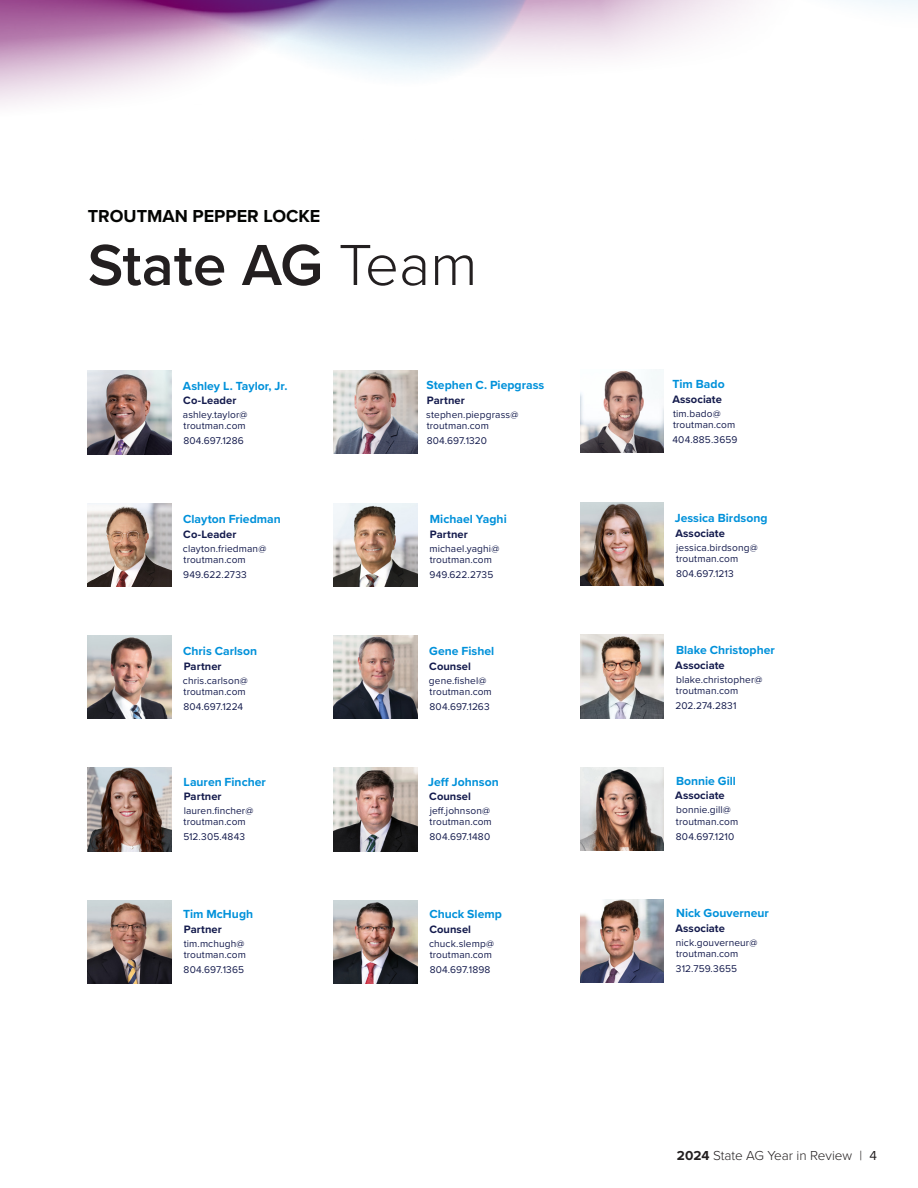
<style>
.page{position:relative;width:918px;height:1188px;background:#fff}
.page>*{position:absolute;margin:0;border:0;box-sizing:border-box;transform-origin:0 0}
.t1{font:600 60px "Proxima Nova";color:#231f20}
.t2{font:700 18px "Proxima Nova";color:#040503}
.t3{font:300 13.5px "Proxima Nova";color:#231f20}
.Section_Divider_Title{font:700 12.15px "Proxima Nova";color:#0091da}
.Section_Divider_Title-2{font:700 11.1px "Proxima Nova";letter-spacing:.005em;color:#141b4d}
.Section_Divider_Title-3{font:10.2px/11.1px "Proxima Nova";letter-spacing:.01em;color:#141b4d}
.s1{font-weight:300}
.s2{font-weight:700}
.s3{font-weight:400}
</style>
<div class="page">
<img style="left:0;top:0;width:918px;height:106px">
<img style="left:123px;top:0;width:433px;height:106px">
<img style="left:88px;top:371px;width:83px;height:83px">
<img style="left:88px;top:768px;width:83px;height:83px">
<img style="left:88px;top:636px;width:83px;height:83px">
<img style="left:88px;top:900px;width:83px;height:84px">
<img style="left:88px;top:503px;width:83px;height:84px">
<img style="left:334px;top:370px;width:83px;height:83px">
<img style="left:334px;top:503px;width:83px;height:83px">
<img style="left:334px;top:768px;width:83px;height:83px">
<img style="left:334px;top:636px;width:83px;height:83px">
<img style="left:334px;top:900px;width:83px;height:84px">
<img style="left:580px;top:369px;width:84px;height:84px">
<img style="left:580px;top:502px;width:84px;height:84px">
<img style="left:580px;top:767px;width:83px;height:83px">
<img style="left:580px;top:635px;width:83px;height:83px">
<img style="left:580px;top:899px;width:83px;height:84px">
<p class="t2" style="left:88px;top:202px;width:234px">TROUTMAN PEPPER LOCKE</p>
<p class="t1" style="left:88px;top:220px;width:391px">State AG <span class="s1">Team</span></p>
<p class="Section_Divider_Title" style="left:183px;top:376px;width:106px">Ashley L. Taylor, Jr.</p>
<p class="Section_Divider_Title-2" style="left:183px;top:392px;width:55px">Co-Leader</p>
<p class="Section_Divider_Title-3" style="left:183px;top:409px;width:66px">ashley.taylor@ troutman.com</p>
<p class="Section_Divider_Title-3" style="left:184px;top:435px;width:62px">804.697.1286</p>
<p class="Section_Divider_Title" style="left:183px;top:510px;width:99px">Clayton Friedman</p>
<p class="Section_Divider_Title-2" style="left:183px;top:526px;width:55px">Co-Leader</p>
<p class="Section_Divider_Title-3" style="left:183px;top:542px;width:85px">clayton.friedman@ troutman.com</p>
<p class="Section_Divider_Title-3" style="left:183px;top:568px;width:65px">949.622.2733</p>
<p class="Section_Divider_Title" style="left:183px;top:642px;width:75px">Chris Carlson</p>
<p class="Section_Divider_Title-2" style="left:184px;top:658px;width:39px">Partner</p>
<p class="Section_Divider_Title-3" style="left:183px;top:675px;width:66px">chris.carlson@ troutman.com</p>
<p class="Section_Divider_Title-3" style="left:184px;top:701px;width:61px">804.697.1224</p>
<p class="Section_Divider_Title" style="left:184px;top:773px;width:84px">Lauren Fincher</p>
<p class="Section_Divider_Title-2" style="left:184px;top:788px;width:39px">Partner</p>
<p class="Section_Divider_Title-3" style="left:184px;top:805px;width:71px">lauren.fincher@ troutman.com</p>
<p class="Section_Divider_Title-3" style="left:183px;top:831px;width:63px">512.305.4843</p>
<p class="Section_Divider_Title" style="left:183px;top:905px;width:72px">Tim McHugh</p>
<p class="Section_Divider_Title-2" style="left:184px;top:921px;width:39px">Partner</p>
<p class="Section_Divider_Title-3" style="left:184px;top:937px;width:64px">tim.mchugh@ troutman.com</p>
<p class="Section_Divider_Title-3" style="left:184px;top:963px;width:62px">804.697.1365</p>
<p class="Section_Divider_Title" style="left:427px;top:376px;width:119px">Stephen C. Piepgrass</p>
<p class="Section_Divider_Title-2" style="left:427px;top:392px;width:39px">Partner</p>
<p class="Section_Divider_Title-3" style="left:426px;top:408px;width:94px">stephen.piepgrass@ troutman.com</p>
<p class="Section_Divider_Title-3" style="left:427px;top:434px;width:62px">804.697.1320</p>
<p class="Section_Divider_Title" style="left:430px;top:510px;width:78px">Michael Yaghi</p>
<p class="Section_Divider_Title-2" style="left:430px;top:526px;width:39px">Partner</p>
<p class="Section_Divider_Title-3" style="left:429px;top:542px;width:71px">michael.yaghi@ troutman.com</p>
<p class="Section_Divider_Title-3" style="left:430px;top:568px;width:65px">949.622.2735</p>
<p class="Section_Divider_Title" style="left:429px;top:642px;width:66px">Gene Fishel</p>
<p class="Section_Divider_Title-2" style="left:429px;top:658px;width:43px">Counsel</p>
<p class="Section_Divider_Title-3" style="left:429px;top:675px;width:64px">gene.fishel@ troutman.com</p>
<p class="Section_Divider_Title-3" style="left:430px;top:701px;width:62px">804.697.1263</p>
<p class="Section_Divider_Title" style="left:428px;top:772px;width:72px">Jeff Johnson</p>
<p class="Section_Divider_Title-2" style="left:429px;top:788px;width:43px">Counsel</p>
<p class="Section_Divider_Title-3" style="left:430px;top:805px;width:64px">jeff.johnson@ troutman.com</p>
<p class="Section_Divider_Title-3" style="left:430px;top:831px;width:62px">804.697.1480</p>
<p class="Section_Divider_Title" style="left:429px;top:905px;width:74px">Chuck Slemp</p>
<p class="Section_Divider_Title-2" style="left:429px;top:921px;width:43px">Counsel</p>
<p class="Section_Divider_Title-3" style="left:429px;top:937px;width:66px">chuck.slemp@ troutman.com</p>
<p class="Section_Divider_Title-3" style="left:430px;top:963px;width:62px">804.697.1898</p>
<p class="Section_Divider_Title" style="left:672px;top:375px;width:54px">Tim Bado</p>
<p class="Section_Divider_Title-2" style="left:672px;top:391px;width:51px">Associate</p>
<p class="Section_Divider_Title-3" style="left:673px;top:407px;width:64px">tim.bado@ troutman.com</p>
<p class="Section_Divider_Title-3" style="left:672px;top:433px;width:66px">404.885.3659</p>
<p class="Section_Divider_Title" style="left:675px;top:509px;width:94px">Jessica Birdsong</p>
<p class="Section_Divider_Title-2" style="left:675px;top:525px;width:51px">Associate</p>
<p class="Section_Divider_Title-3" style="left:676px;top:541px;width:83px">jessica.birdsong@ troutman.com</p>
<p class="Section_Divider_Title-3" style="left:676px;top:567px;width:59px">804.697.1213</p>
<p class="Section_Divider_Title" style="left:676px;top:641px;width:100px">Blake Christopher</p>
<p class="Section_Divider_Title-2" style="left:675px;top:657px;width:51px">Associate</p>
<p class="Section_Divider_Title-3" style="left:676px;top:674px;width:88px">blake.christopher@ troutman.com</p>
<p class="Section_Divider_Title-3" style="left:676px;top:700px;width:62px">202.274.2831</p>
<p class="Section_Divider_Title" style="left:676px;top:772px;width:61px">Bonnie Gill</p>
<p class="Section_Divider_Title-2" style="left:675px;top:787px;width:51px">Associate</p>
<p class="Section_Divider_Title-3" style="left:676px;top:804px;width:64px">bonnie.gill@ troutman.com</p>
<p class="Section_Divider_Title-3" style="left:676px;top:830px;width:60px">804.697.1210</p>
<p class="Section_Divider_Title" style="left:676px;top:904px;width:94px">Nick Gouverneur</p>
<p class="Section_Divider_Title-2" style="left:675px;top:920px;width:51px">Associate</p>
<p class="Section_Divider_Title-3" style="left:676px;top:936px;width:83px">nick.gouverneur@ troutman.com</p>
<p class="Section_Divider_Title-3" style="left:676px;top:963px;width:63px">312.759.3655</p>
<h3 class="t3" style="left:677px;top:1145px;width:201px"><span class="s2">2024</span> State AG Year in Review | <span class="s3">4</span></h3>
</div>
